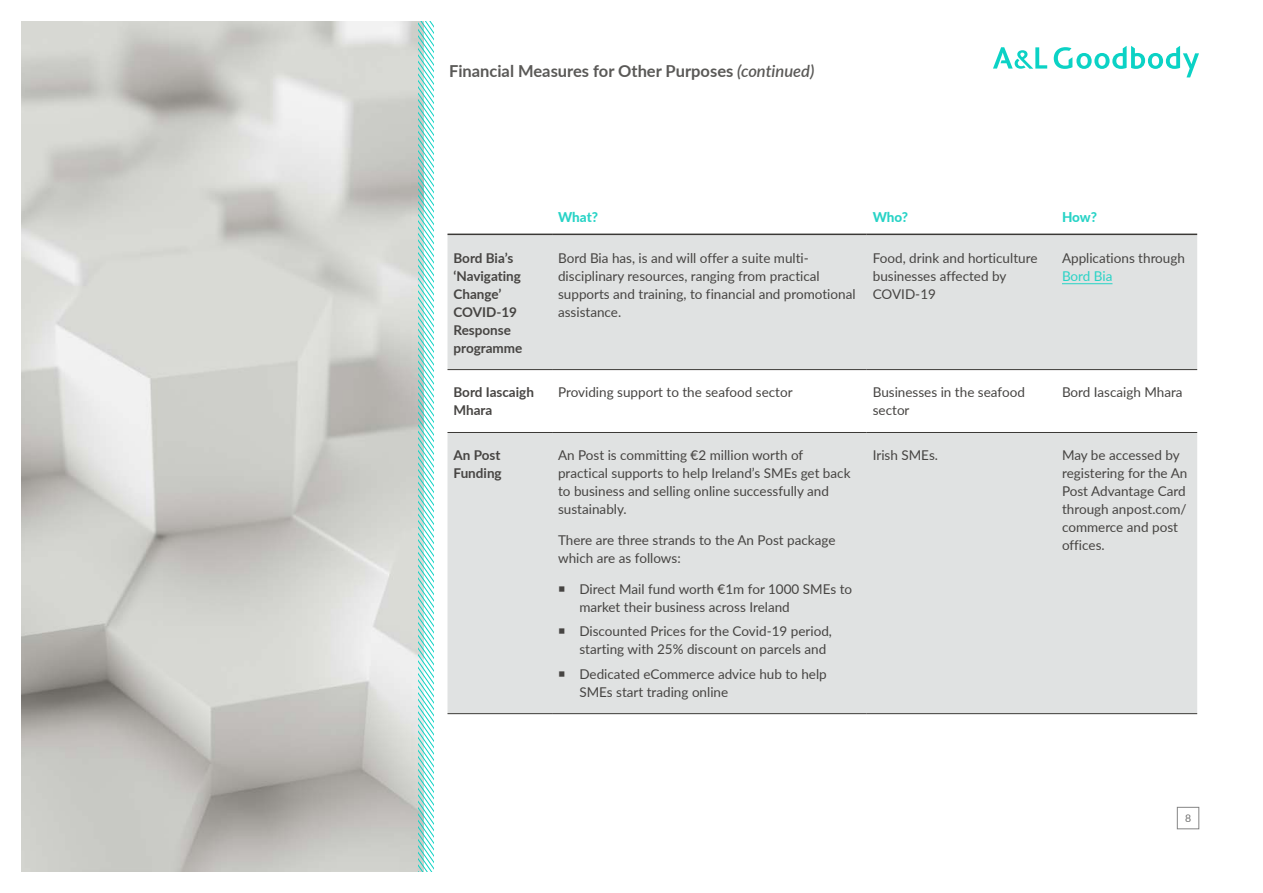
<style>
.page{position:relative;width:1263px;height:893px;background:#fff}
.page>*{position:absolute;margin:0;border:0;box-sizing:border-box;transform-origin:0 0}
.t1{font:700 16.5px "Lato";color:#5a5957}
.t2{font:13.5px/18px "Lato";color:#464442}
.t3{font:700 13.5px/18px "Lato";color:#464442}
.t4{font:800 13.5px "Lato";letter-spacing:-.01em;color:#28d3c6}
.t5{font:13.5px "Lato";letter-spacing:-.005em;color:#28d3c6}
.t6{font:10.5px "Lato";color:#6f6f6e}
.s1{font-weight:600;font-style:italic}
</style>
<div class="page">
<div style="left:1177px;top:807px;width:22px;height:22px;border:1px solid #858585"></div>
<svg style="left:993px;top:47px;width:54px;height:22px"></svg>
<svg style="left:1054px;top:46px;width:145px;height:31px"></svg>
<img style="left:21px;top:21px;width:398px;height:851px">
<svg style="left:419px;top:21px;width:15px;height:851px"></svg>
<svg style="left:447px;top:233px;width:750px;height:1px"></svg>
<svg style="left:447px;top:235px;width:750px;height:478px;background:#e3e5e5"></svg>
<hr style="left:447px;top:234px;width:105px;height:1px;background:#3b3936">
<hr style="left:552px;top:234px;width:315px;height:1px;background:#3b3936">
<hr style="left:867px;top:234px;width:189px;height:1px;background:#3b3936">
<hr style="left:1056px;top:234px;width:141px;height:1px;background:#3b3936">
<hr style="left:447px;top:432px;width:105px;height:1px;background:#3b3936">
<hr style="left:552px;top:432px;width:315px;height:1px;background:#3b3936">
<hr style="left:867px;top:432px;width:189px;height:1px;background:#3b3936">
<hr style="left:1056px;top:432px;width:141px;height:1px;background:#3b3936">
<hr style="left:447px;top:369px;width:105px;height:1px;background:#3b3936">
<hr style="left:447px;top:713px;width:105px;height:1px;background:#3b3936">
<hr style="left:552px;top:369px;width:315px;height:1px;background:#3b3936">
<hr style="left:552px;top:713px;width:315px;height:1px;background:#3b3936">
<hr style="left:867px;top:369px;width:189px;height:1px;background:#3b3936">
<hr style="left:867px;top:713px;width:189px;height:1px;background:#3b3936">
<hr style="left:1056px;top:369px;width:141px;height:1px;background:#3b3936">
<hr style="left:1056px;top:713px;width:141px;height:1px;background:#3b3936">
<hr style="left:1062px;top:283px;width:50px;height:1px;background:#28d3c6">
<svg style="left:559px;top:586px;width:5px;height:6px"></svg>
<svg style="left:559px;top:629px;width:5px;height:5px"></svg>
<svg style="left:559px;top:671px;width:5px;height:5px"></svg>
<p class="t1" style="left:449px;top:59px;width:367px">Financial Measures for Other Purposes <span class="s1">(continued)</span></p>
<p class="t4" style="left:558px;top:207px;width:41px">What?</p>
<p class="t4" style="left:873px;top:207px;width:37px">Who?</p>
<p class="t4" style="left:1062px;top:207px;width:37px">How?</p>
<p class="t3" style="left:453px;top:248px;width:70px">Bord Bia’s ‘Navigating<br>Change’<br>COVID-19<br>Response programme</p>
<p class="t2" style="left:558px;top:248px;width:299px">Bord Bia has, is and will offer a suite multi&shy;disciplinary resources, ranging from practical supports and training, to financial and promotional assistance.</p>
<p class="t2" style="left:873px;top:248px;width:166px">Food, drink and horticulture businesses affected by<br>COVID-19</p>
<p class="t2" style="left:1062px;top:248px;width:125px">Applications through</p>
<p class="t5" style="left:1062px;top:266px;width:52px">Bord Bia</p>
<p class="t3" style="left:453px;top:383px;width:82px">Bord Iascaigh<br>Mhara</p>
<p class="t2" style="left:558px;top:383px;width:236px">Providing support to the seafood sector</p>
<p class="t2" style="left:873px;top:383px;width:154px">Businesses in the seafood sector</p>
<p class="t2" style="left:1062px;top:383px;width:122px">Bord Iascaigh Mhara</p>
<p class="t3" style="left:453px;top:446px;width:50px">An Post<br>Funding</p>
<p class="t2" style="left:558px;top:446px;width:294px">An Post is committing €2 million worth of practical supports to help Ireland’s SMEs get back to business and selling online successfully and sustainably.</p>
<p class="t2" style="left:558px;top:531px;width:279px">There are three strands to the An Post package which are as follows:</p>
<p class="t2" style="left:579px;top:579px;width:274px">Direct Mail fund worth €1m for 1000 SMEs to market their business across Ireland</p>
<p class="t2" style="left:579px;top:622px;width:254px">Discounted Prices for the Covid-19 period, starting with 25% discount on parcels and</p>
<p class="t2" style="left:579px;top:664px;width:249px">Dedicated eCommerce advice hub to help<br>SMEs start trading online</p>
<p class="t2" style="left:873px;top:446px;width:67px">Irish SMEs.</p>
<p class="t2" style="left:1062px;top:446px;width:127px">May be accessed by registering for the An<br>Post Advantage Card through anpost.com/ commerce and post offices.</p>
<p class="t6" style="left:1185px;top:811px;width:8px">8</p>
</div>
